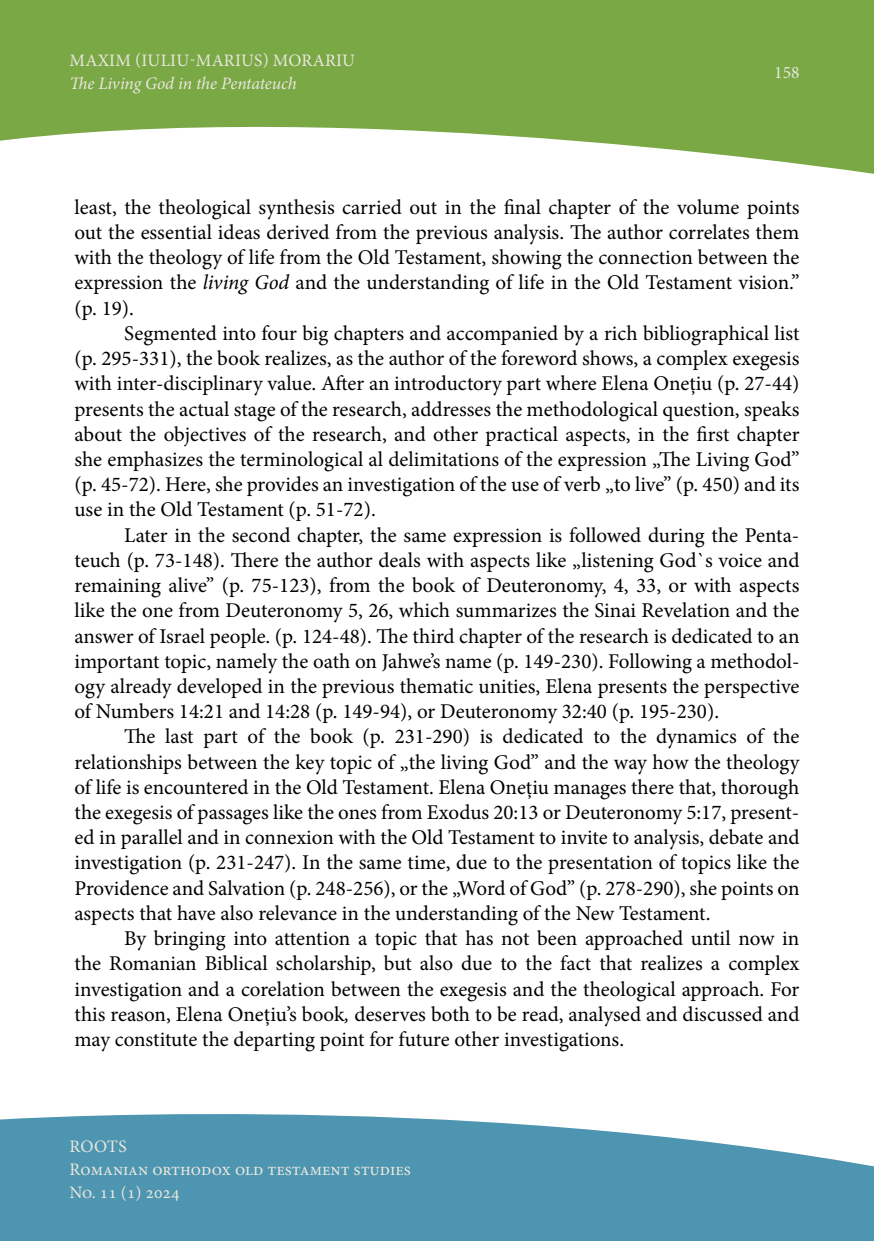
<style>
.page{position:relative;width:874px;height:1241px;background:#fff}
.page>*{position:absolute;margin:0;border:0;box-sizing:border-box;transform-origin:0 0}
.t1{font:21px/25.2px "Minion Pro";color:#000;text-align:justify}
.t2{font:17.5px/22.8px "Minion Pro";color:#eae7de}
.t3{font:italic 17.5px "Minion Pro";letter-spacing:-.01em;color:#eae7de}
.s1{font-style:italic}
</style>
<div class="page">
<svg style="left:0;top:0;width:873px;height:174px;fill:#7aa845"></svg>
<svg style="left:0;top:1114px;width:873px;height:126px;fill:#4d95b0"></svg>
<p class="t2" style="left:70px;top:49px;width:287px">MAXIM (IULIU-MARIUS) MORARIU</p>
<p class="t3" style="left:69px;top:71px;width:228px">The Living God in the Pentateuch</p>
<p class="t2" style="left:773px;top:61px;width:27px">158</p>
<p class="t1" style="left:74px;top:194px;width:726px">least, the theological synthesis carried out in the final chapter of the volume points out the essential ideas derived from the previous analysis. The author correlates them with the theology of life from the Old Testament, showing the connection between the expression the <span class="s1">living God</span> and the understanding of life in the Old Testament vision.” (p. 19).</p>
<p class="t1" style="left:74px;top:320px;width:726px;text-indent:50px">Segmented into four big chapters and accompanied by a rich bibliographical list (p. 295-331), the book realizes, as the author of the foreword shows, a complex exegesis with inter-disciplinary value. After an introductory part where Elena Onețiu (p. 27-44) presents the actual stage of the research, addresses the methodological question, speaks about the objectives of the research, and other practical aspects, in the first chapter she emphasizes the terminological al delimitations of the expression „The Living God” (p. 45-72). Here, she provides an investigation of the use of verb „to live” (p. 450) and its use in the Old Testament (p. 51-72).</p>
<p class="t1" style="left:74px;top:522px;width:726px;text-indent:50px">Later in the second chapter, the same expression is followed during the Penta&shy;teuch (p. 73-148). There the author deals with aspects like „listening God`s voice and remaining alive” (p. 75-123), from the book of Deuteronomy, 4, 33, or with aspects like the one from Deuteronomy 5, 26, which summarizes the Sinai Revelation and the answer of Israel people. (p. 124-48). The third chapter of the research is dedicated to an important topic, namely the oath on Jahwe’s name (p. 149-230). Following a methodol&shy;ogy already developed in the previous thematic unities, Elena presents the perspective of Numbers 14:21 and 14:28 (p. 149-94), or Deuteronomy 32:40 (p. 195-230).</p>
<p class="t1" style="left:74px;top:724px;width:726px;text-indent:50px">The last part of the book (p. 231-290) is dedicated to the dynamics of the relationships between the key topic of „the living God” and the way how the theology of life is encountered in the Old Testament. Elena Onețiu manages there that, thorough the exegesis of passages like the ones from Exodus 20:13 or Deuteronomy 5:17, present&shy;ed in parallel and in connexion with the Old Testament to invite to analysis, debate and investigation (p. 231-247). In the same time, due to the presentation of topics like the Providence and Salvation (p. 248-256), or the „Word of God” (p. 278-290), she points on aspects that have also relevance in the understanding of the New Testament.</p>
<p class="t1" style="left:74px;top:925px;width:726px;text-indent:50px">By bringing into attention a topic that has not been approached until now in the Romanian Biblical scholarship, but also due to the fact that realizes a complex investigation and a corelation between the exegesis and the theological approach. For this reason, Elena Onețiu’s book<span class="s1">,</span> deserves both to be read, analysed and discussed and may constitute the departing point for future other investigations.</p>
<p class="t2" style="left:69px;top:1135px;width:343px">ROOTS<br>Romanian orthodox old testament studies<br>No. 11 (1) 2024</p>
</div>
